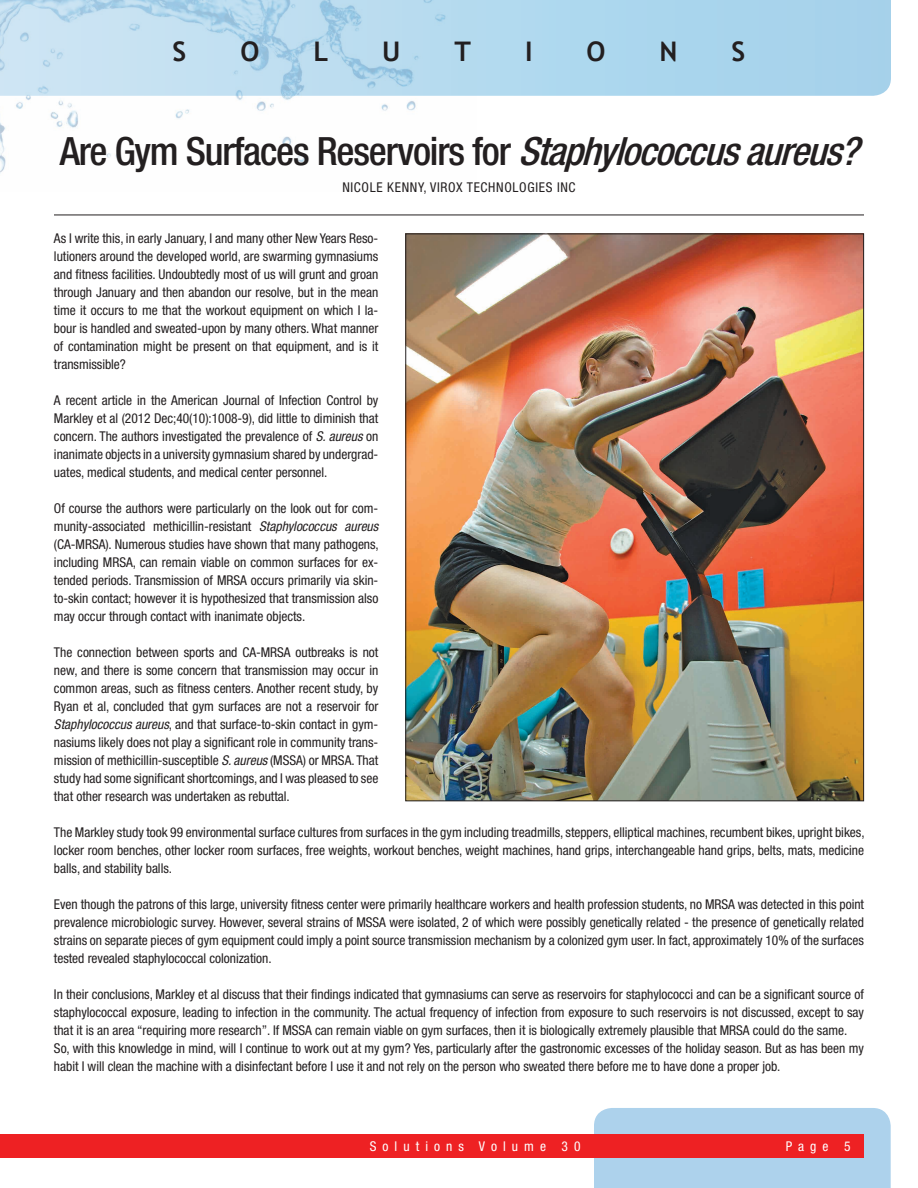
<style>
.page{position:relative;width:918px;height:1188px;background:#fff}
.page>*{position:absolute;margin:0;border:0;box-sizing:border-box;transform-origin:0 0}
.t1{font:500 condensed 39px "Helvetica Neue";letter-spacing:-.03em;color:#231f20}
.t2{font:700 27px "Trebuchet MS";color:#231f20}
.t3{font:condensed 13.5px/18px "Helvetica Neue";letter-spacing:-.005em;color:#231f20;text-align:justify}
.t4{font:condensed 13.5px "Helvetica Neue";letter-spacing:.45em;color:#fff}
.s1{font-style:italic}
</style>
<div class="page">
<img style="left:0;top:96px;width:416px;height:77px">
<div style="left:594px;top:1108px;width:297px;height:80px;background:#add2ec"></div>
<svg style="left:0;top:0;width:891px;height:96px;background:#b4d9ee"></svg>
<div style="left:0;top:1134px;width:864px;height:24px;background:#ee2123"></div>
<img style="left:407px;top:236px;width:455px;height:563px">
<hr style="left:54px;top:215px;width:810px;height:1px;background:#231f20">
<h2 class="t2" style="left:173px;top:34px;width:15px">S</h2>
<h2 class="t2" style="left:240px;top:34px;width:20px">O</h2>
<h2 class="t2" style="left:313px;top:34px;width:16px">L</h2>
<h2 class="t2" style="left:382px;top:34px;width:20px">U</h2>
<h2 class="t2" style="left:455px;top:34px;width:18px">T</h2>
<h2 class="t2" style="left:525px;top:34px;width:9px">I</h2>
<h2 class="t2" style="left:587px;top:34px;width:20px">O</h2>
<h2 class="t2" style="left:660px;top:34px;width:20px">N</h2>
<h2 class="t2" style="left:732px;top:34px;width:13px">S</h2>
<h1 class="t1" style="left:60px;top:128px;width:812px">Are Gym Surfaces Reservoirs for <span class="s1">Staphylococcusaureus?</span></h1>
<p class="t3" style="left:342px;top:178px;width:96px">Nico le Kenny, Virox</p>
<p class="t3" style="left:467px;top:178px;width:16px">Techno</p>
<p class="t3" style="left:513px;top:178px;width:15px">logies</p>
<p class="t3" style="left:557px;top:178px;width:12px">Inc</p>
<p class="t3" style="left:54px;top:229px;width:326px">As I write this, in early January, I and many other New Years Reso&shy;lutioners around the developed world, are swarming gymnasiums and fitness facilities. Undoubtedly most of us will grunt and groan through January and then abandon our resolve, but in the mean time it occurs to me that the workout equipment on which I la&shy;bour is handled and sweated-upon by many others. What manner of contamination might be present on that equipment, and is it transmissible?</p>
<p class="t3" style="left:54px;top:391px;width:326px">A recent article in the American Journal of Infection Control by Markley et al (2012 Dec;40(10):1008-9), did little to diminish that concern. The authors investigated the prevalence of <span class="s1">S. aureus</span> on inanimate objects in a university gymnasium shared by undergrad&shy;uates, medical students, and medical center personnel.</p>
<p class="t3" style="left:54px;top:499px;width:326px">Of course the authors were particularly on the look out for com&shy;munity-associated methicillin-resistant <span class="s1">Staphylococcus aureus </span>(CA-MRSA). Numerous studies have shown that many pathogens, including MRSA, can remain viable on common surfaces for ex&shy;tended periods. Transmission of MRSA occurs primarily via skin&shy;to-skin contact; however it is hypothesized that transmission also may occur through contact with inanimate objects.</p>
<p class="t3" style="left:54px;top:643px;width:326px">The connection between sports and CA-MRSA outbreaks is not new, and there is some concern that transmission may occur in common areas, such as fitness centers. Another recent study, by Ryan et al, concluded that gym surfaces are not a reservoir for <span class="s1">Staphylococcus aureus</span>, and that surface-to-skin contact in gym&shy;nasiums likely does not play a significant role in community trans&shy;mission of methicillin-susceptible <span class="s1">S. aureus</span> (MSSA) or MRSA. That study had some significant shortcomings, and I was pleased to see that other research was undertaken as rebuttal.</p>
<p class="t3" style="left:54px;top:823px;width:812px">The Markley study took 99 environmental surface cultures from surfaces in the gym including treadmills, steppers, elliptical machines, recumbent bikes, upright bikes, locker room benches, other locker room surfaces, free weights, workout benches, weight machines, hand grips, interchangeable hand grips, belts, mats, medicine balls, and stability balls.</p>
<p class="t3" style="left:54px;top:895px;width:812px">Even though the patrons of this large, university fitness center were primarily healthcare workers and health profession students, no MRSA was detected in this point prevalence microbiologic survey. However, several strains of MSSA were isolated, 2 of which were possibly genetically related - the presence of genetically related strains on separate pieces of gym equipment could imply a point source transmission mechanism by a colonized gym user. In fact, approximately 10% of the surfaces tested revealed staphylococcal colonization.</p>
<p class="t3" style="left:54px;top:985px;width:812px;text-align:left">In their conclusions, Markley et al discuss that their findings indicated that gymnasiums can serve as reservoirs for staphylococci and can be a significant source of staphylococcal exposure, leading to infection in the community. The actual frequency of infection from exposure to such reservoirs is not discussed, except to say that it is an area “requiring more research”. If MSSA can remain viable on gym surfaces, then it is biologically extremely plausible that MRSA could do the same.<br>So, with this knowledge in mind, will I continue to work out at my gym? Yes, particularly after the gastronomic excesses of the holiday season. But as has been my habit I will clean the machine with a disinfectant before I use it and not rely on the person who sweated there before me to have done a proper job.</p>
<p class="t4" style="left:370px;top:1139px;width:212px">Solutions Volume 30</p>
<p class="t4" style="left:786px;top:1139px;width:66px">Page 5</p>
</div>
